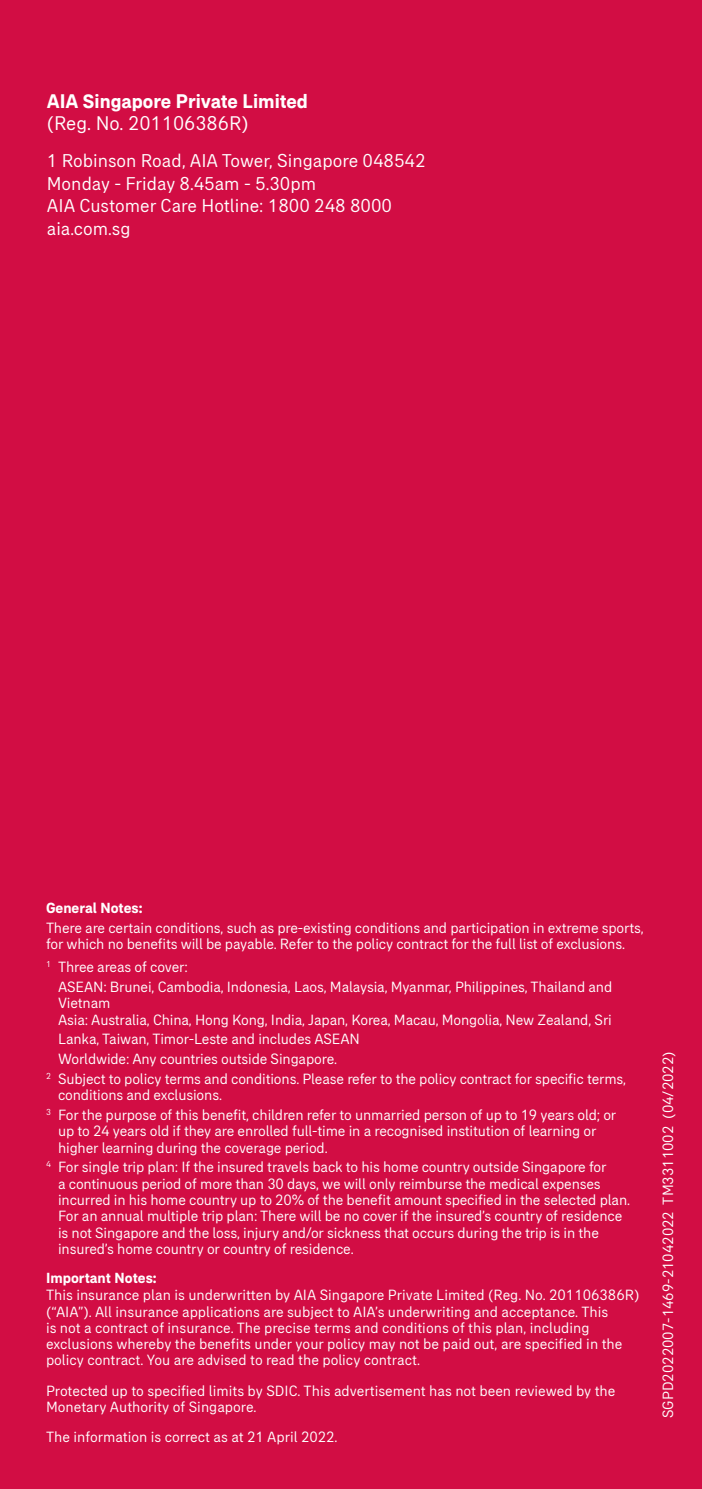
<style>
.page{position:relative;width:702px;height:1489px;background:#fff}
.page>*{position:absolute;margin:0;border:0;box-sizing:border-box;transform-origin:0 0}
.t1{font:700 20px/22.5px "AIA Everest";color:#fff}
.t2{font:18.75px "AIA Everest";color:#fff}
.Term___conditions{font:15px/16.2px "AIA Everest";letter-spacing:-.01em;color:#fff}
.Term___conditions-2{font:700 15px "AIA Everest";color:#fff}
.Term_bold{font:700 15px "AIA Everest";color:#fff}
.s1{font-weight:400}
</style>
<div class="page">
<div style="left:0;top:0;width:702px;height:1488px;background:#d20d44"></div>
<p class="t1" style="left:47px;top:89px;width:262px">AIA Singapore Private Limited <span class="s1">(Reg. No. 201106386R)</span></p>
<p class="t2" style="left:47px;top:150px;width:380px">1 Robinson Road, AIA Tower, Singapore 048542</p>
<p class="t2" style="left:47px;top:172px;width:271px">Monday - Friday 8.45am - 5.30pm</p>
<p class="t2" style="left:47px;top:195px;width:346px">AIA Customer Care Hotline: 1800 248 8000</p>
<p class="t2" style="left:47px;top:217px;width:85px">aia.com.sg</p>
<p class="Term_bold" style="left:46px;top:899px;width:98px">General Notes:</p>
<p class="Term___conditions" style="left:46px;top:919px;width:599px">There are certain conditions, such as pre-existing conditions and participation in extreme sports, for which no benefits will be payable. Refer to the policy contract for the full list of exclusions.</p>
<p class="Term___conditions" style="left:46px;top:958px;width:143px"><sup>1</sup> Three areas of cover:</p>
<p class="Term___conditions" style="left:58px;top:978px;width:555px">ASEAN: Brunei, Cambodia, Indonesia, Laos, Malaysia, Myanmar, Philippines, Thailand and<br>Vietnam<br>Asia: Australia, China, Hong Kong, India, Japan, Korea, Macau, Mongolia, New Zealand, Sri</p>
<p class="Term___conditions" style="left:58px;top:1030px;width:303px">Lanka, Taiwan, Timor-Leste and includes ASEAN</p>
<p class="Term___conditions" style="left:58px;top:1050px;width:280px">Worldwide: Any countries outside Singapore.</p>
<p class="Term___conditions" style="left:58px;top:1070px;width:569px;text-indent:-12px"><sup>2</sup> Subject to policy terms and conditions. Please refer to the policy contract for specific terms, conditions and exclusions.</p>
<p class="Term___conditions" style="left:58px;top:1106px;width:559px;text-indent:-12px"><sup>3</sup> For the purpose of this benefit, children refer to unmarried person of up to 19 years old; or up to 24 years old if they are enrolled full-time in a recognised institution of learning or higher learning during the coverage period.</p>
<p class="Term___conditions" style="left:58px;top:1158px;width:573px;text-indent:-12px"><sup>4</sup> For single trip plan: If the insured travels back to his home country outside Singapore for<br>a continuous period of more than 30 days, we will only reimburse the medical expenses incurred in his home country up to 20% of the benefit amount specified in the selected plan.<br>For an annual multiple trip plan: There will be no cover if the insured’s country of residence is not Singapore and the loss, injury and/or sickness that occurs during the trip is in the insured’s home country or country of residence.</p>
<p class="Term___conditions-2" style="left:46px;top:1268px;width:112px">Important Notes:</p>
<p class="Term___conditions" style="left:46px;top:1286px;width:595px">This insurance plan is underwritten by AIA Singapore Private Limited (Reg. No. 201106386R) (“AIA”). All insurance applications are subject to AIA’s underwriting and acceptance. This<br>is not a contract of insurance. The precise terms and conditions of this plan, including exclusions whereby the benefits under your policy may not be paid out, are specified in the policy contract. You are advised to read the policy contract.</p>
<p class="Term___conditions" style="left:46px;top:1382px;width:571px">Protected up to specified limits by SDIC. This advertisement has not been reviewed by the<br>Monetary Authority of Singapore.</p>
<p class="Term___conditions" style="left:46px;top:1428px;width:293px">The information is correct as at 21 April 2022.</p>
<p class="Term___conditions" style="left:659px;top:1417px;width:368px;rotate:-90deg">SGPD2022007-1469-21042022 TM3311002 (04/2022)</p>
</div>
